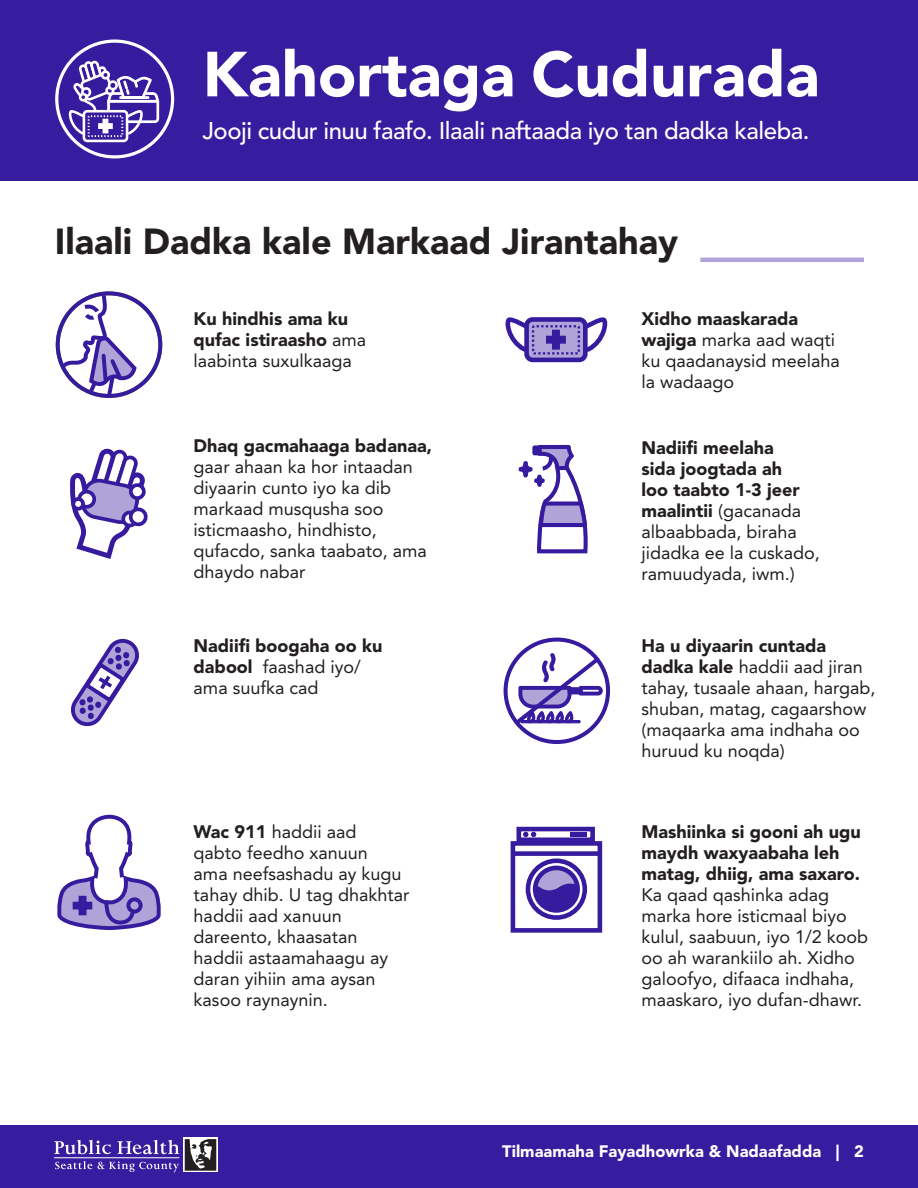
<style>
.page{position:relative;width:918px;height:1188px;background:#fff}
.page>*{position:absolute;margin:0;border:0;box-sizing:border-box;transform-origin:0 0}
.t1{font:900 63px "Avenir LT Std";color:#fff}
.t2{font:900 36px "Avenir LT Std";color:#231f20}
.t3{font:500 24px "Avenir LT Std";letter-spacing:-.02em;color:#fff}
.t4{font:18px/21px "Avenir LT Std";color:#231f20}
.t5{font:900 18px/21px "Avenir LT Std";color:#231f20}
.t6{font:900 16.5px "Avenir LT Std";color:#fff}
.s1{font-weight:400}
.s2{font-weight:900}
</style>
<div class="page">
<div style="left:0;top:0;width:918px;height:180px;background:#361c9e"></div>
<div style="left:0;top:1125px;width:918px;height:63px;background:#361c9e"></div>
<svg style="left:57px;top:41px;width:116px;height:116px"></svg>
<div style="left:55px;top:39px;width:119px;height:120px;border:3px solid #fff;border-radius:50%"></div>
<div style="left:84px;top:111px;width:43px;height:30px;background:#361b9e;border-radius:3px"></div>
<div style="left:83px;top:110px;width:45px;height:32px;border:3px solid #fff;border-radius:3px"></div>
<svg style="left:65px;top:59px;width:95px;height:78px"></svg>
<div style="left:88px;top:115px;width:35px;height:22px;border:2px dashed #fff"></div>
<div style="left:184px;top:1138px;width:34px;height:34px;background:#c0bebf"></div>
<svg style="left:55px;top:1161px;width:124px;height:11px"></svg>
<svg style="left:185px;top:1139px;width:31px;height:32px"></svg>
<svg style="left:54px;top:1140px;width:57px;height:14px"></svg>
<svg style="left:117px;top:1140px;width:62px;height:14px"></svg>
<hr style="left:54px;top:1158px;width:125px;height:1px;background:#fff">
<hr style="left:700px;top:258px;width:164px;height:4px;background:#b0a3d9">
<div style="left:56px;top:291px;width:106px;height:107px;border:4px solid #361b9e;border-radius:50%"></div>
<svg style="left:58px;top:293px;width:81px;height:105px"></svg>
<svg style="left:70px;top:448px;width:78px;height:111px"></svg>
<div style="left:79px;top:491px;width:15px;height:16px;background:#fff;border-radius:50%"></div>
<div style="left:77px;top:490px;width:19px;height:19px;border:4px solid #361b9e;border-radius:50%"></div>
<div style="left:73px;top:499px;width:10px;height:10px;background:#fff;border-radius:50%"></div>
<div style="left:71px;top:497px;width:14px;height:14px;border:4px solid #361b9e;border-radius:50%"></div>
<div style="left:527px;top:319px;width:58px;height:41px;background:#afa4d8;border-radius:6px"></div>
<div style="left:524px;top:317px;width:64px;height:45px;border:5px solid #361b9e;border-radius:6px"></div>
<svg style="left:546px;top:330px;width:20px;height:20px"></svg>
<svg style="left:580px;top:318px;width:28px;height:38px"></svg>
<svg style="left:505px;top:318px;width:28px;height:38px"></svg>
<div style="left:532px;top:325px;width:48px;height:30px;border:2px dashed #361b9e"></div>
<div style="left:517px;top:827px;width:78px;height:15px;border:5px solid #361b9e"></div>
<div style="left:511px;top:841px;width:91px;height:92px;border:5px solid #361b9e"></div>
<svg style="left:528px;top:861px;width:57px;height:57px"></svg>
<div style="left:526px;top:858px;width:61px;height:62px;border:5px solid #361b9e;border-radius:50%"></div>
<div style="left:513px;top:851px;width:87px;height:5px;background:#361b9e"></div>
<svg style="left:535px;top:868px;width:43px;height:42px"></svg>
<div style="left:533px;top:866px;width:47px;height:47px;border:5px solid #361b9e;border-radius:50%"></div>
<div style="left:570px;top:832px;width:17px;height:5px;background:#361b9e"></div>
<svg style="left:523px;top:832px;width:13px;height:5px"></svg>
<svg style="left:535px;top:881px;width:43px;height:28px"></svg>
<svg style="left:518px;top:445px;width:70px;height:109px"></svg>
<svg style="left:71px;top:638px;width:68px;height:89px"></svg>
<svg style="left:57px;top:814px;width:104px;height:117px"></svg>
<div style="left:126px;top:897px;width:17px;height:16px;border:4px solid #361b9e;border-radius:50%"></div>
<div style="left:504px;top:638px;width:106px;height:106px;border:4px solid #361b9e;border-radius:50%"></div>
<svg style="left:511px;top:651px;width:93px;height:77px"></svg>
<h1 class="t1" style="left:202px;top:36px;width:618px">Kahortaga Cudurada</h1>
<h3 class="t3" style="left:202px;top:117px;width:609px">Jooji cudur inuu faafo. Ilaali naftaada iyo tan dadka kaleba.</h3>
<p class="t2" style="left:55px;top:220px;width:625px">Ilaali Dadka kale Markaad Jirantahay</p>
<p class="t5" style="left:194px;top:308px;width:174px">Ku hindhis ama ku qufac istiraasho <span class="s1">ama laabinta suxulkaaga</span></p>
<p class="t4" style="left:641px;top:309px;width:200px"><span class="s2">Xidho maaskarada wajiga</span> marka aad waqti ku qaadanaysid meelaha la wadaago</p>
<p class="t4" style="left:194px;top:436px;width:240px"><span class="s2">Dhaq gacmahaaga badanaa, </span>gaar ahaan ka hor intaadan diyaarin cunto iyo ka dib markaad musqusha soo isticmaasho, hindhisto, qufacdo, sanka taabato, ama dhaydo nabar</p>
<p class="t4" style="left:641px;top:437px;width:180px"><span class="s2">Nadiifi meelaha<br>sida joogtada ah<br>loo taabto 1-3 jeer maalintii</span> (gacanada albaabbada, biraha jidadka ee la cuskado, ramuudyada, iwm.)</p>
<p class="t5" style="left:194px;top:635px;width:190px">Nadiifi boogaha oo ku dabool <span class="s1">faashad iyo/ ama suufka cad</span></p>
<p class="t4" style="left:194px;top:821px;width:217px"><span class="s2">Wac 911</span> haddii aad qabto feedho xanuun<br>ama neefsashadu ay kugu tahay dhib. U tag dhakhtar haddii aad xanuun dareento, khaasatan haddii astaamahaagu ay daran yihiin ama aysan kasoo raynaynin.</p>
<p class="t4" style="left:641px;top:635px;width:236px"><span class="s2">Ha u diyaarin cuntada dadka kale</span> haddii aad jiran tahay, tusaale ahaan, hargab, shuban, matag, cagaarshow (maqaarka ama indhaha oo huruud ku noqda)</p>
<p class="t4" style="left:641px;top:821px;width:228px"><span class="s2">Mashiinka si gooni ah ugu maydh waxyaabaha leh matag, dhiig, ama saxaro.<br></span>Ka qaad qashinka adag marka hore isticmaal biyo kulul, saabuun, iyo 1/2 koob oo ah warankiilo ah. Xidho galoofyo, difaaca indhaha, maaskaro, iyo dufan-dhawr.</p>
<p class="t6" style="left:502px;top:1141px;width:363px">Tilmaamaha Fayadhowrka &amp; Nadaafadda | 2</p>
</div>
